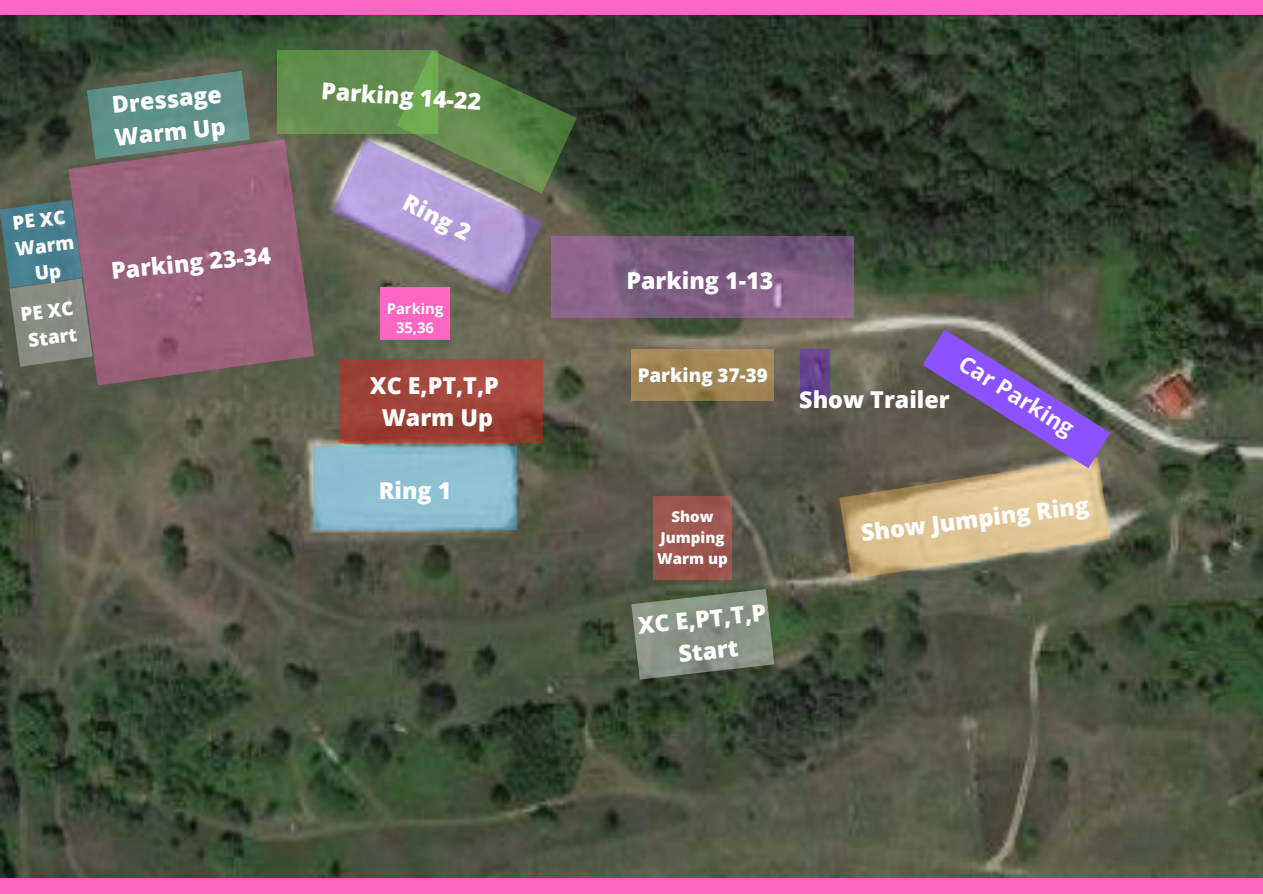
<style>
.page{position:relative;width:1263px;height:894px;background:#fff}
.page>*{position:absolute;margin:0;border:0;box-sizing:border-box;transform-origin:0 0}
.t1{font:800 23.25px/32.4px "Open Sans";color:#fff;text-align:center}
.t2{font:700 22.65px "Open Sans";color:#fff}
.t3{font:800 18.9px/26.4px "Open Sans";color:#fff;text-align:center}
.t4{font:800 15px/21px "Open Sans";color:#fff;text-align:center}
.t5{font:700 14.7px/19.4px "Open Sans";color:#fff;text-align:center}
</style>
<div class="page">
<div style="left:0;top:0;width:1263px;height:893px;background:#ff66c4"></div>
<img style="left:0;top:16px;width:1263px;height:861px">
<svg style="left:68px;top:139px;width:246px;height:246px;background:#916074"></svg>
<div style="left:314px;top:446px;width:203px;height:83px;background:#8dbed3"></div>
<div style="left:631px;top:349px;width:143px;height:52px;background:#a28555"></div>
<div style="left:653px;top:496px;width:79px;height:83px;background:#9c554f"></div>
<svg style="left:551px;top:237px;width:303px;height:81px;background:#7f5f83"></svg>
<svg style="left:87px;top:71px;width:163px;height:88px;background:#61847e"></svg>
<div style="left:277px;top:50px;width:160px;height:84px;background:#648e4d"></div>
<svg style="left:332px;top:50px;width:245px;height:244px;background:#757e72"></svg>
<svg style="left:800px;top:349px;width:30px;height:52px;background:#63418c"></svg>
<svg style="left:0;top:200px;width:93px;height:166px;background:#697b7d"></svg>
<svg style="left:340px;top:359px;width:203px;height:83px;background:#9e4238"></svg>
<svg style="left:631px;top:589px;width:143px;height:90px;background:#7a8676"></svg>
<svg style="left:839px;top:329px;width:271px;height:250px;background:#8d7c79"></svg>
<div style="left:380px;top:287px;width:70px;height:53px;background:#ff66c4"></div>
<p class="t3" style="left:11px;top:209px;width:61px;rotate:-7deg">PE XC<br>Warm<br>Up</p>
<p class="t3" style="left:19px;top:301px;width:55px;text-align:left;rotate:-7deg">PE XC<br>Start</p>
<p class="t1" style="left:110px;top:88px;width:113px;text-align:left;rotate:-6deg">Dressage<br>Warm Up</p>
<p class="t1" style="left:322px;top:73px;width:162px;rotate:4deg">Parking 14-22</p>
<p class="t1" style="left:109px;top:254px;width:162px;rotate:-6deg">Parking 23-34</p>
<p class="t1" style="left:412px;top:186px;width:74px;rotate:27deg">Ring 2</p>
<p class="t5" style="left:387px;top:298px;width:58px">Parking<br>35,36</p>
<p class="t1" style="left:370px;top:368px;width:131px">XC E,PT,T,P<br>Warm Up</p>
<p class="t1" style="left:379px;top:474px;width:74px">Ring 1</p>
<p class="t1" style="left:626px;top:264px;width:148px">Parking 1-13</p>
<p class="t3" style="left:638px;top:361px;width:132px">Parking 37-39</p>
<p class="t4" style="left:657px;top:506px;width:72px">Show<br>Jumping<br>Warm up</p>
<p class="t1" style="left:636px;top:609px;width:131px;rotate:-6deg">XC E,PT,T,P<br>Start</p>
<p class="t1" style="left:799px;top:382px;width:152px">Show Trailer</p>
<p class="t2" style="left:969px;top:347px;width:133px;rotate:32deg">Car Parking</p>
<p class="t1" style="left:859px;top:516px;width:231px;rotate:-7deg">Show Jumping Ring</p>
</div>
